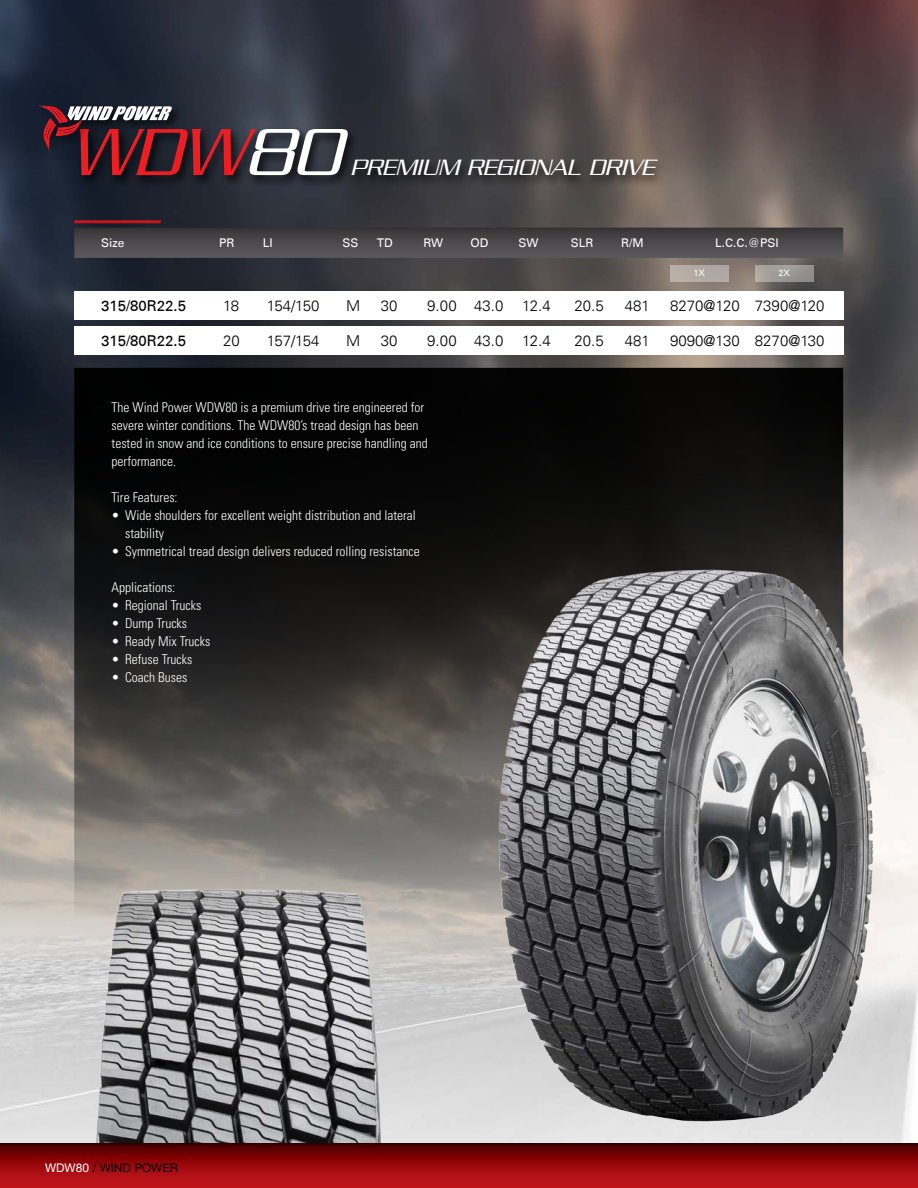
<style>
.page{position:relative;width:918px;height:1188px;background:#fff}
.page>*{position:absolute;margin:0;border:0;box-sizing:border-box;transform-origin:0 0}
.t1{font:italic 300 72px "Serpentine";color:#ed1d24}
.t2{font:italic 300 24px "Serpentine";color:#fff}
.t3{font:300 15px "Univers 45";color:#000}
.t4{font:15px "Univers 55 Roman";color:#000}
.t5{font:300 condensed 13.5px/18px "Univers LT Std";color:#fff}
.t6{font:12px "Univers 55 Roman";color:#fff}
.t7{font:12px "Helvetica Neue LT Std";color:#000}
.t8{font:9px "Univers 55 Roman";color:#fff}
.s1{color:#fff}
</style>
<div class="page">
<img style="left:0;top:0;width:918px;height:1143px">
<div style="left:76px;top:126px;width:592px;height:63px;background:#000;opacity:.8"></div>
<div style="left:41px;top:103px;width:143px;height:54px;background:#000;opacity:.75"></div>
<svg style="left:41px;top:106px;width:132px;height:43px"></svg>
<svg style="left:74px;top:368px;width:769px;height:550px"></svg>
<div style="left:74px;top:291px;width:770px;height:28px;background:#fff"></div>
<div style="left:74px;top:326px;width:770px;height:28px;background:#fff"></div>
<svg style="left:74px;top:228px;width:769px;height:30px"></svg>
<hr style="left:74px;top:220px;width:87px;height:3px;background:#fff">
<div style="left:670px;top:265px;width:59px;height:16px;background:#b2a9a3"></div>
<div style="left:755px;top:265px;width:58px;height:16px;background:linear-gradient(to right,#afa8a1,#8f8e8b)"></div>
<img style="left:476px;top:552px;width:428px;height:591px">
<img style="left:49px;top:829px;width:381px;height:314px">
<svg style="left:0;top:1143px;width:918px;height:45px"></svg>
<h1 class="t1" style="left:69px;top:112px;width:274px">WDW<span class="s1">80</span></h1>
<h2 class="t2" style="left:350px;top:154px;width:306px">PREMIUM REGIONAL DRIVE</h2>
<p class="t6" style="left:101px;top:236px;width:25px">Size</p>
<p class="t6" style="left:219px;top:236px;width:17px">PR</p>
<p class="t6" style="left:263px;top:236px;width:12px">LI</p>
<p class="t6" style="left:342px;top:236px;width:18px">SS</p>
<p class="t6" style="left:377px;top:236px;width:17px">TD</p>
<p class="t6" style="left:423px;top:236px;width:21px">RW</p>
<p class="t6" style="left:470px;top:236px;width:19px">OD</p>
<p class="t6" style="left:518px;top:236px;width:22px">SW</p>
<p class="t6" style="left:571px;top:236px;width:24px">SLR</p>
<p class="t6" style="left:621px;top:236px;width:24px">R/M</p>
<p class="t6" style="left:715px;top:236px;width:65px">L.C.C.@PSI</p>
<p class="t8" style="left:694px;top:268px;width:13px">1X</p>
<p class="t8" style="left:778px;top:268px;width:13px">2X</p>
<p class="t4" style="left:101px;top:297px;width:86px">315/80R22.5</p>
<p class="t3" style="left:223px;top:297px;width:18px">18</p>
<p class="t3" style="left:267px;top:297px;width:54px">154/150</p>
<p class="t3" style="left:346px;top:297px;width:16px">M</p>
<p class="t3" style="left:381px;top:297px;width:18px">30</p>
<p class="t3" style="left:427px;top:297px;width:78px">9.00 43.0</p>
<p class="t3" style="left:522px;top:297px;width:30px">12.4</p>
<p class="t3" style="left:575px;top:297px;width:31px">20.5</p>
<p class="t3" style="left:625px;top:297px;width:27px">481</p>
<p class="t3" style="left:670px;top:297px;width:156px">8270@120 7390@120</p>
<p class="t4" style="left:101px;top:331px;width:86px">315/80R22.5</p>
<p class="t3" style="left:223px;top:331px;width:18px">20</p>
<p class="t3" style="left:267px;top:331px;width:54px">157/154</p>
<p class="t3" style="left:346px;top:331px;width:16px">M</p>
<p class="t3" style="left:381px;top:331px;width:18px">30</p>
<p class="t3" style="left:427px;top:331px;width:78px">9.00 43.0</p>
<p class="t3" style="left:522px;top:331px;width:30px">12.4</p>
<p class="t3" style="left:575px;top:331px;width:31px">20.5</p>
<p class="t3" style="left:625px;top:331px;width:27px">481</p>
<p class="t3" style="left:670px;top:331px;width:156px">9090@130 8270@130</p>
<p class="t5" style="left:112px;top:398px;width:318px">The Wind Power WDW80 is a premium drive tire engineered for severe winter conditions. The WDW80’s tread design has been tested in snow and ice conditions to ensure precise handling and performance.</p>
<p class="t5" style="left:112px;top:488px;width:68px">Tire Features:</p>
<p class="t5" style="left:125px;top:506px;width:292px;text-indent:-14px">• Wide shoulders for excellent weight distribution and lateral stability</p>
<p class="t5" style="left:112px;top:542px;width:310px">• Symmetrical tread design delivers reduced rolling resistance</p>
<p class="t5" style="left:112px;top:578px;width:65px">Applications:</p>
<p class="t5" style="left:112px;top:596px;width:91px">• Regional Trucks</p>
<p class="t5" style="left:112px;top:614px;width:77px">• Dump Trucks</p>
<p class="t5" style="left:112px;top:632px;width:100px">• Ready Mix Trucks</p>
<p class="t5" style="left:112px;top:650px;width:82px">• Refuse Trucks</p>
<p class="t5" style="left:112px;top:668px;width:77px">• Coach Buses</p>
<p class="t7" style="left:45px;top:1160px;width:134px"><span class="s1">WDW80</span> / WIND POWER</p>
</div>
